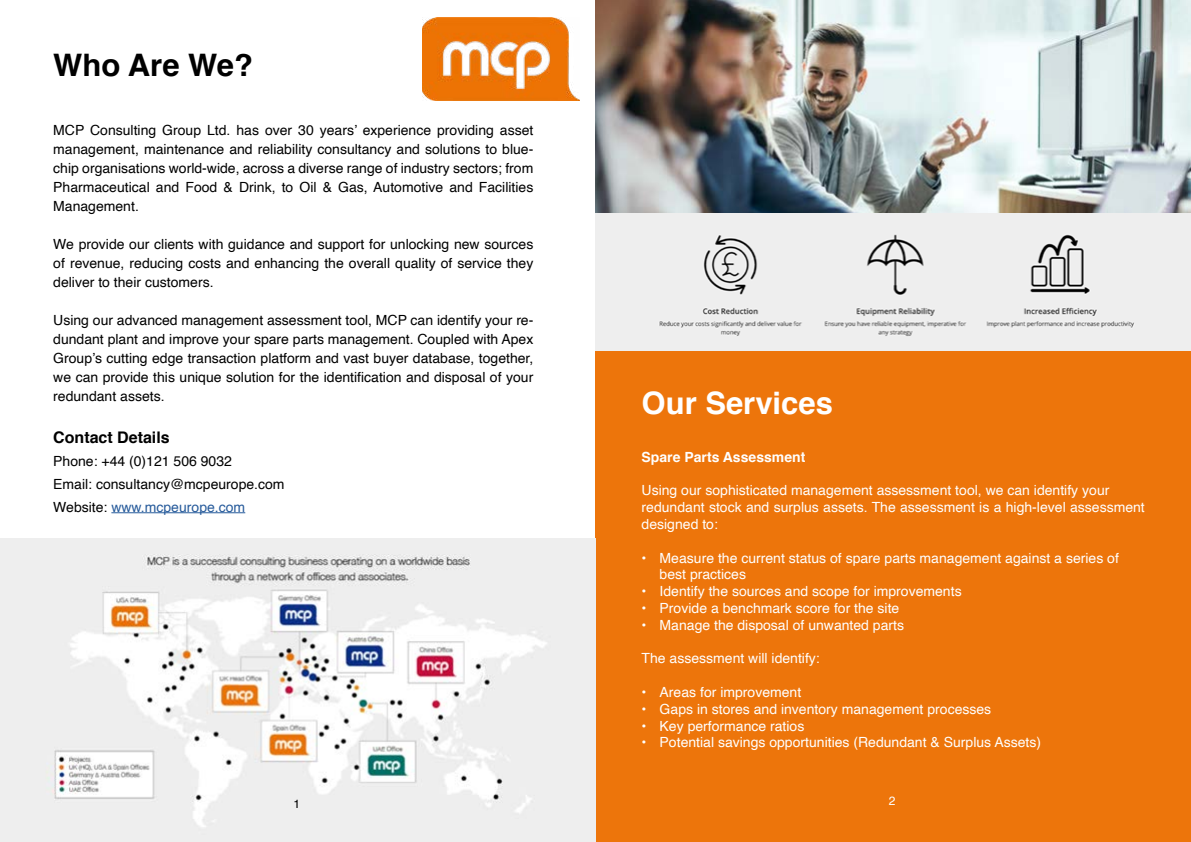
<style>
.page{position:relative;width:1191px;height:842px;background:#fff}
.page>*{position:absolute;margin:0;border:0;box-sizing:border-box;transform-origin:0 0}
.t1{font:700 31px "Helvetica";color:#fff}
.t2{font:700 31px "Helvetica";color:#000}
.t3{font:700 16px "Helvetica";color:#000}
.t4{font:14px/19px "Helvetica";color:#000;text-align:justify}
.t5{font:14px/16.8px "Helvetica";color:#fff}
.t6{font:700 14px "Helvetica";color:#fff}
.t7{font:12px "Helvetica";color:#000}
.t8{font:12px "Helvetica";color:#fff}
.s1{color:#275b9b}
</style>
<div class="page">
<div style="left:595px;top:0;width:596px;height:842px;background:#ed750b"></div>
<hr style="left:111px;top:512px;width:134px;height:1px;background:#275b9b">
<img style="left:422px;top:18px;width:157px;height:82px">
<img style="left:595px;top:0;width:596px;height:214px">
<img style="left:0;top:539px;width:595px;height:303px">
<img style="left:595px;top:214px;width:596px;height:137px">
<h1 class="t2" style="left:53px;top:40px;width:201px">Who Are We?</h1>
<p class="t4" style="left:53px;top:121px;width:481px">MCP Consulting Group Ltd. has over 30 years’ experience providing asset management, maintenance and reliability consultancy and solutions to blue&shy;chip organisations world-wide, across a diverse range of industry sectors; from Pharmaceutical and Food &amp; Drink, to Oil &amp; Gas, Automotive and Facilities Management.</p>
<p class="t4" style="left:53px;top:235px;width:481px">We provide our clients with guidance and support for unlocking new sources of revenue, reducing costs and enhancing the overall quality of service they deliver to their customers.</p>
<p class="t4" style="left:53px;top:311px;width:482px">Using our advanced management assessment tool, MCP can identify your re&shy;dundant plant and improve your spare parts management. Coupled with Apex Group’s cutting edge transaction platform and vast buyer database, together, we can provide this unique solution for the identification and disposal of your redundant assets.</p>
<p class="t3" style="left:53px;top:424px;width:118px">Contact Details</p>
<p class="t4" style="left:53px;top:450px;width:233px;line-height:23px;text-align:left">Phone: +44 (0)121 506 9032<br>Email: consultancy@mcpeurope.com<br>Website: <span class="s1">www.mcpeurope.com</span></p>
<h1 class="t1" style="left:641px;top:378px;width:193px">Our Services</h1>
<p class="t6" style="left:641px;top:445px;width:165px">Spare Parts Assessment</p>
<p class="t5" style="left:641px;top:482px;width:505px">Using our sophisticated management assessment tool, we can identify your redundant stock and surplus assets. The assessment is a high-level assessment designed to:</p>
<p class="t5" style="left:659px;top:550px;width:461px;text-indent:-18px">• Measure the current status of spare parts management against a series of best practices</p>
<p class="t5" style="left:641px;top:583px;width:321px">• Identify the sources and scope for improvements</p>
<p class="t5" style="left:641px;top:600px;width:259px">• Provide a benchmark score for the site</p>
<p class="t5" style="left:641px;top:617px;width:264px">• Manage the disposal of unwanted parts</p>
<p class="t5" style="left:641px;top:650px;width:180px">The assessment will identify:</p>
<p class="t5" style="left:641px;top:684px;width:161px">• Areas for improvement</p>
<p class="t5" style="left:641px;top:701px;width:351px">• Gaps in stores and inventory management processes</p>
<p class="t5" style="left:641px;top:718px;width:164px">• Key performance ratios</p>
<p class="t5" style="left:641px;top:734px;width:401px">• Potential savings opportunities (Redundant &amp; Surplus Assets)</p>
<p class="t7" style="left:293px;top:795px;width:8px">1</p>
<p class="t8" style="left:889px;top:792px;width:8px">2</p>
</div>
